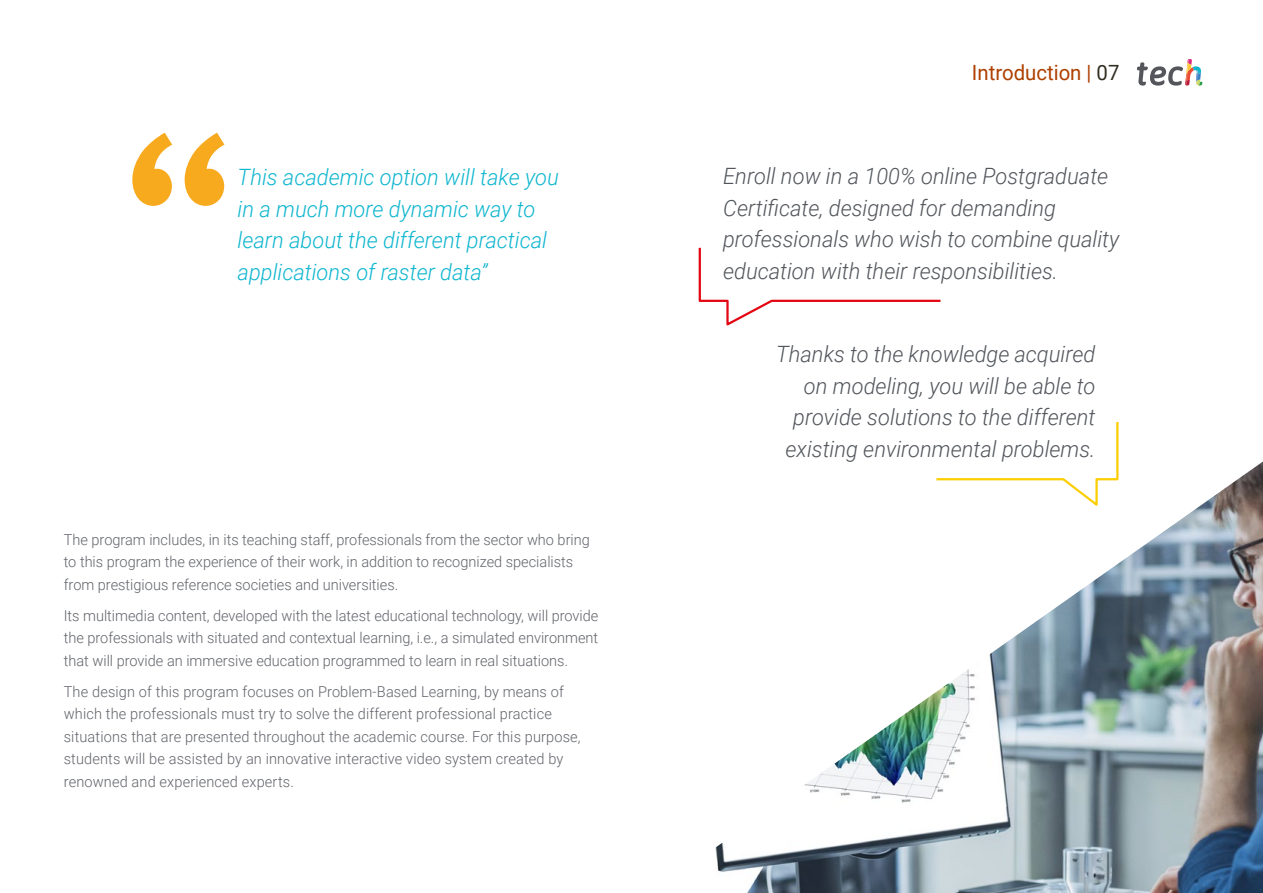
<style>
.page{position:relative;width:1263px;height:893px;background:#fff}
.page>*{position:absolute;margin:0;border:0;box-sizing:border-box;transform-origin:0 0}
.t1{font:italic 300 22.5px/31.5px "Roboto";color:#52555b;text-align:right}
.t2{font:italic 300 22.5px/31.5px "Roboto";color:#0fb6cf}
.t3{font:21px "Roboto";color:#ae4000}
.t4{font:300 15px/22.5px "Roboto";letter-spacing:.005em;color:#61646a}
.s1{color:#312e20}
</style>
<div class="page">
<img style="left:715px;top:461px;width:548px;height:432px">
<svg style="left:1137px;top:59px;width:65px;height:27px"></svg>
<svg style="left:132px;top:133px;width:92px;height:73px"></svg>
<svg style="left:934px;top:422px;width:186px;height:87px"></svg>
<svg style="left:698px;top:247px;width:243px;height:79px"></svg>
<h1 class="t2" style="left:238px;top:161px;width:323px">This academic option will take you in a much more dynamic way to learn about the different practical applications of raster data”</h1>
<p class="t4" style="left:64px;top:527px;width:528px">The program includes, in its teaching staff, professionals from the sector who bring to this program the experience of their work, in addition to recognized specialists from prestigious reference societies and universities.</p>
<p class="t4" style="left:64px;top:603px;width:536px;text-align:justify">Its multimedia content, developed with the latest educational technology, will provide the professionals with situated and contextual learning, i.e., a simulated environment that will provide an immersive education programmed to learn in real situations.</p>
<p class="t4" style="left:64px;top:679px;width:518px">The design of this program focuses on Problem-Based Learning, by means of which the professionals must try to solve the different professional practice situations that are presented throughout the academic course. For this purpose, students will be assisted by an innovative interactive video system created by renowned and experienced experts.</p>
<h2 class="t3" style="left:972px;top:57px;width:149px">Introduction | <span class="s1">07</span></h2>
<h1 class="t1" style="left:723px;top:160px;width:398px;text-align:left">Enroll now in a 100% online Postgraduate Certificate, designed for demanding professionals who wish to combine quality education with their responsibilities.</h1>
<h1 class="t1" style="left:776px;top:338px;width:321px">Thanks to the knowledge acquired on modeling, you will be able to provide solutions to the different existing environmental problems.</h1>
</div>
